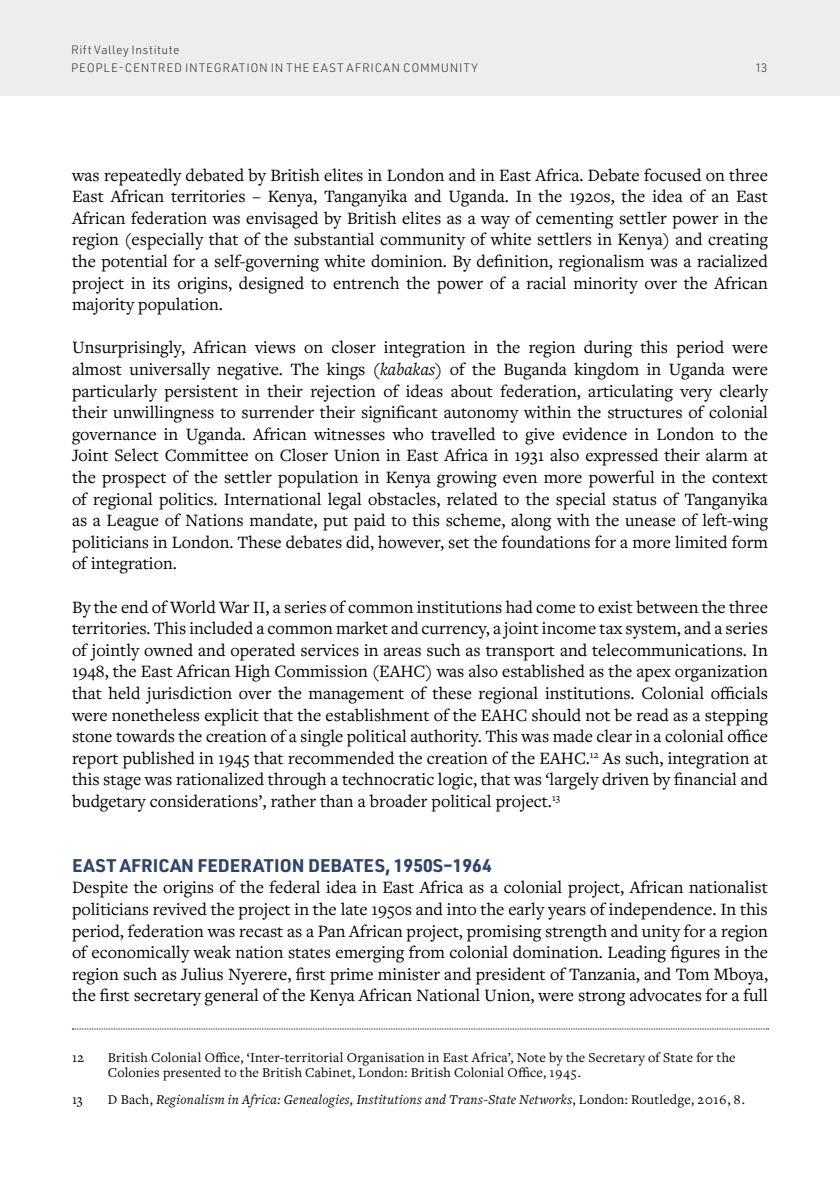
<style>
.page{position:relative;width:840px;height:1188px;background:#fff}
.page>*{position:absolute;margin:0;border:0;box-sizing:border-box;transform-origin:0 0}
.t1{font:18px/21.6px "Freight Text Pro";color:#000;text-align:justify}
.t2{font:700 18px "URWDIN";color:#2d456e}
.t3{font:14px/15px "Freight Text Pro";letter-spacing:.015em;color:#000}
.t4{font:italic 14px "Freight Text Pro";letter-spacing:.025em;color:#000}
.t5{font:300 12px/18px "URWDIN";letter-spacing:.055em;color:#383839}
.s1{font-style:italic}
.s2{font-style:normal}
</style>
<div class="page">
<div style="left:0;top:0;width:840px;height:96px;background:#ededee"></div>
<svg style="left:72px;top:1029px;width:697px;height:1px"></svg>
<p class="t5" style="left:71px;top:40px;width:408px">Rift Valley Institute<br>PEOPLE-CENTRED INTEGRATION IN THE EAST AFRICAN COMMUNITY</p>
<p class="t5" style="left:757px;top:58px;width:12px">13</p>
<p class="t1" style="left:72px;top:163px;width:698px">was repeatedly debated by British elites in London and in East Africa. Debate focused on three East African territories – Kenya, Tanganyika and Uganda. In the 1920s, the idea of an East African federation was envisaged by British elites as a way of cementing settler power in the region (especially that of the substantial community of white settlers in Kenya) and creating the potential for a self-governing white dominion. By definition, regionalism was a racialized project in its origins, designed to entrench the power of a racial minority over the African majority population.</p>
<p class="t1" style="left:72px;top:336px;width:698px">Unsurprisingly, African views on closer integration in the region during this period were almost universally negative. The kings (<span class="s1">kabakas</span>) of the Buganda kingdom in Uganda were particularly persistent in their rejection of ideas about federation, articulating very clearly their unwillingness to surrender their significant autonomy within the structures of colonial governance in Uganda. African witnesses who travelled to give evidence in London to the Joint Select Committee on Closer Union in East Africa in 1931 also expressed their alarm at the prospect of the settler population in Kenya growing even more powerful in the context of regional politics. International legal obstacles, related to the special status of Tanganyika as a League of Nations mandate, put paid to this scheme, along with the unease of left-wing politicians in London. These debates did, however, set the foundations for a more limited form of integration.</p>
<p class="t1" style="left:72px;top:595px;width:698px">By the end of World War II, a series of common institutions had come to exist between the three territories. This included a common market and currency, a joint income tax system, and a series of jointly owned and operated services in areas such as transport and telecommunications. In 1948, the East African High Commission (EAHC) was also established as the apex organization that held jurisdiction over the management of these regional institutions. Colonial officials were nonetheless explicit that the establishment of the EAHC should not be read as a stepping stone towards the creation of a single political authority. This was made clear in a colonial office report published in 1945 that recommended the creation of the EAHC.<sup>12</sup> As such, integration at this stage was rationalized through a technocratic logic, that was ‘largely driven by financial and budgetary considerations’, rather than a broader political project.<sup>13</sup></p>
<p class="t2" style="left:72px;top:853px;width:421px">EAST AFRICAN FEDERATION DEBATES, 1950S–1964</p>
<p class="t1" style="left:72px;top:876px;width:698px">Despite the origins of the federal idea in East Africa as a colonial project, African nationalist politicians revived the project in the late 1950s and into the early years of independence. In this period, federation was recast as a Pan African project, promising strength and unity for a region of economically weak nation states emerging from colonial domination. Leading figures in the region such as Julius Nyerere, first prime minister and president of Tanzania, and Tom Mboya, the first secretary general of the Kenya African National Union, were strong advocates for a full</p>
<p class="t3" style="left:72px;top:1050px;width:13px">12</p>
<p class="t3" style="left:108px;top:1050px;width:629px">British Colonial Office, ‘Inter-territorial Organisation in East Africa’, Note by the Secretary of State for the<br>Colonies presented to the British Cabinet, London: British Colonial Office, 1945.</p>
<p class="t3" style="left:72px;top:1092px;width:12px">13</p>
<p class="t4" style="left:108px;top:1090px;width:639px"><span class="s2">D Bach,</span> Regionalism in Africa: Genealogies, Institutions and Trans-State Networks<span class="s2">, London: Routledge, 2016, 8.</span></p>
</div>
